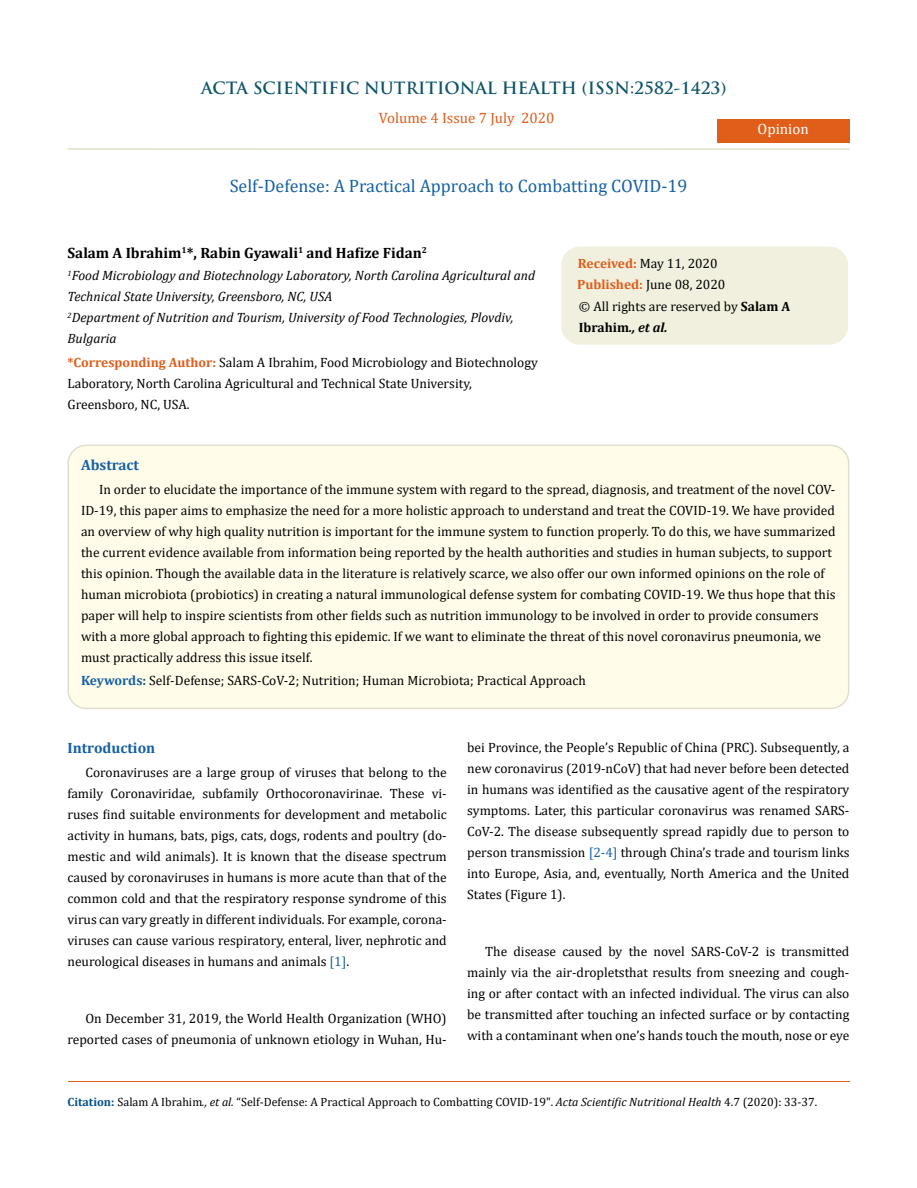
<style>
.page{position:relative;width:917px;height:1188px;background:#fff}
.page>*{position:absolute;margin:0;border:0;box-sizing:border-box;transform-origin:0 0}
.t1{font:18px "Cambria";color:#1560a6}
.t2{font:700 16.5px "Trajan Pro";color:#0e546a}
.t3{font:700 15px "Cambria";color:#000}
.t4{font:15px "Cambria";color:#e05d1a}
.t5{font:700 15px "Cambria";color:#1560a6}
.t6{font:15px "Cambria";color:#fff}
.t7{font:13.5px/21px "Cambria";color:#000}
.t8{font:italic 13.5px/21px "Cambria";color:#000}
.t9{font:12px "Cambria";color:#000}
.s1{font-weight:700;color:#e05d1a}
.s2{font-weight:700}
.s3{font-weight:700;font-style:italic}
.s4{font-weight:700;color:#1560a6}
.s5{font-weight:700;color:#0e546a}
.s6{color:#1560a6}
.s7{font-weight:700;color:#035089}
.s8{font-style:italic}
</style>
<div class="page">
<div style="left:717px;top:119px;width:132px;height:23px;background:#e05d1a"></div>
<div style="left:562px;top:247px;width:285px;height:97px;background:#f1f0de;border-radius:18px"></div>
<div style="left:561px;top:247px;width:287px;height:98px;border:2px solid #f1f0de;border-radius:18px"></div>
<div style="left:68px;top:445px;width:780px;height:263px;background:#fffde9;border-radius:18px"></div>
<div style="left:67px;top:445px;width:782px;height:264px;border:2px solid #e0dfcd;border-radius:18px"></div>
<hr style="left:67px;top:148px;width:782px;height:2px;background:#e0dfcd">
<hr style="left:68px;top:1082px;width:781px;height:1px;background:#e05d1a">
<p class="t2" style="left:201px;top:77px;width:527px">ACTA SCIENTIFIC NUTRITIONAL HEALTH (ISSN:2582-1423)</p>
<p class="t4" style="left:379px;top:109px;width:177px">Volume 4 Issue 7 July 2020</p>
<h1 class="t1" style="left:230px;top:175px;width:459px">Self-Defense: A Practical Approach to Combatting COVID-19</h1>
<p class="t6" style="left:757px;top:120px;width:53px">Opinion</p>
<p class="t3" style="left:67px;top:242px;width:361px">Salam A Ibrahim<sup>1</sup>*, Rabin Gyawali<sup>1</sup> and Hafize Fidan<sup>2</sup></p>
<p class="t8" style="left:67px;top:265px;width:469px"><sup>1</sup>Food Microbiology and Biotechnology Laboratory, North Carolina Agricultural and Technical State University, Greensboro, NC, USA<br><sup>2</sup>Department of Nutrition and Tourism, University of Food Technologies, Plovdiv, Bulgaria</p>
<p class="t7" style="left:67px;top:352px;width:472px"><span class="s1">*Corresponding Author:</span> Salam A Ibrahim, Food Microbiology and Biotechnology<br>Laboratory, North Carolina Agricultural and Technical State University,<br>Greensboro, NC, USA.</p>
<p class="t5" style="left:81px;top:454px;width:60px">Abstract</p>
<p class="t7" style="left:577px;top:253px;width:215px;line-height:21.5px"><span class="s1">Received:</span> May 11, 2020<br><span class="s1">Published:</span> June 08, 2020<br>© All rights are reserved by <span class="s2">Salam A<br>Ibrahim</span><span class="s3">., et al.</span></p>
<p class="t7" style="left:81px;top:479px;width:756px;text-indent:18px">In order to elucidate the importance of the immune system with regard to the spread, diagnosis, and treatment of the novel COV-ID-19, this paper aims to emphasize the need for a more holistic approach to understand and treat the COVID-19. We have provided an overview of why high quality nutrition is important for the immune system to function properly. To do this, we have summarized the current evidence available from information being reported by the health authorities and studies in human subjects, to support this opinion. Though the available data in the literature is relatively scarce, we also offer our own informed opinions on the role of human microbiota (probiotics) in creating a natural immunological defense system for combating COVID-19. We thus hope that this paper will help to inspire scientists from other fields such as nutrition immunology to be involved in order to provide consumers with a more global approach to fighting this epidemic. If we want to eliminate the threat of this novel coronavirus pneumonia, we must practically address this issue itself.</p>
<p class="t7" style="left:81px;top:669px;width:506px"><span class="s4">Keywords</span><span class="s5">:</span> Self-Defense; SARS-CoV-2; Nutrition; Human Microbiota; Practical Approach</p>
<p class="t5" style="left:67px;top:738px;width:89px">Introduction</p>
<p class="t7" style="left:67px;top:762px;width:381px;text-align:justify;text-indent:18px">Coronaviruses are a large group of viruses that belong to the family Coronaviridae, subfamily Orthocoronavirinae. These vi&shy;ruses find suitable environments for development and metabolic activity in humans, bats, pigs, cats, dogs, rodents and poultry (do&shy;mestic and wild animals). It is known that the disease spectrum caused by coronaviruses in humans is more acute than that of the common cold and that the respiratory response syndrome of this virus can vary greatly in different individuals. For example, corona&shy;viruses can cause various respiratory, enteral, liver, nephrotic and neurological diseases in humans and animals <span class="s6">[1]</span>.</p>
<p class="t7" style="left:67px;top:1008px;width:381px;text-align:right">On December 31, 2019, the World Health Organization (WHO) reported cases of pneumonia of unknown etiology in Wuhan, Hu-</p>
<p class="t7" style="left:467px;top:737px;width:384px;text-align:justify">bei Province, the People’s Republic of China (PRC). Subsequently, a new coronavirus (2019-nCoV) that had never before been detected in humans was identified as the causative agent of the respiratory symptoms. Later, this particular coronavirus was renamed SARS-CoV-2. The disease subsequently spread rapidly due to person to person transmission <span class="s6">[2-4]</span> through China’s trade and tourism links into Europe, Asia, and, eventually, North America and the United States (Figure 1).</p>
<p class="t7" style="left:467px;top:941px;width:384px;text-align:justify;text-indent:18px">The disease caused by the novel SARS-CoV-2 is transmitted mainly via the air-dropletsthat results from sneezing and cough&shy;ing or after contact with an infected individual. The virus can also be transmitted after touching an infected surface or by contacting with a contaminant when one’s hands touch the mouth, nose or eye</p>
<p class="t9" style="left:68px;top:1094px;width:751px"><span class="s7">Citation:</span> Salam A Ibrahim<span class="s8">., et al.</span> “Self-Defense: A Practical Approach to Combatting COVID-19". <span class="s8">Acta Scientific Nutritional Health</span> 4.7 (2020): 33-37.</p>
</div>
